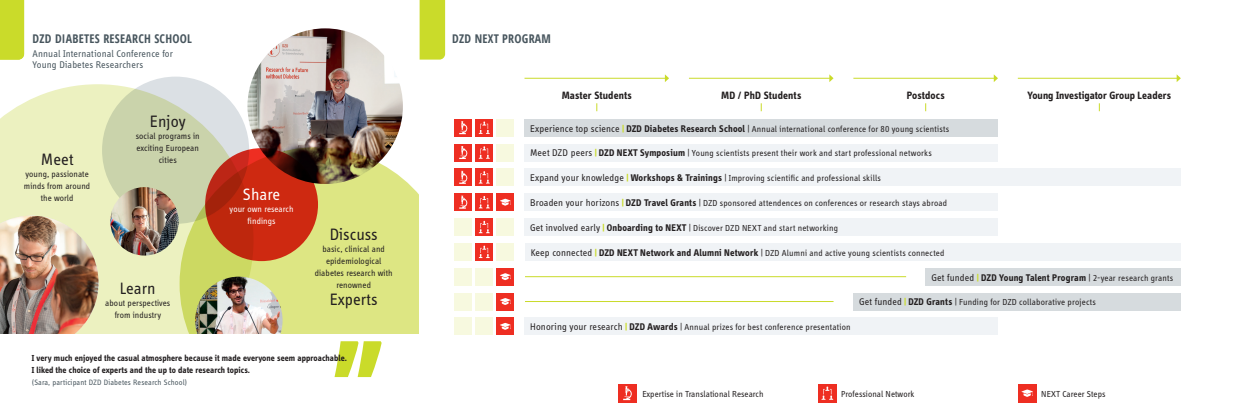
<style>
.page{position:relative;width:1256px;height:420px;background:#fff}
.page>*{position:absolute;margin:0;border:0;box-sizing:border-box;transform-origin:0 0}
.t1{font:17px "Info Display OT";letter-spacing:.005em;color:#231f20}
.t2{font:17px "Info Display OT";letter-spacing:.005em;color:#fff}
.Zwischnénseite_Subhe{font:700 12px "Open Sans Condensed";letter-spacing:.02em;color:#48565e}
.t3{font:700 11px "Info Display OT";letter-spacing:.01em;color:#231f20}
.t4{font:10px "Info Display OT";letter-spacing:.01em;color:#48565e}
.t5{font:700 10px "Info Display OT";letter-spacing:.015em;color:#231f20}
.t6{font:9px/12px "Info Display OT";letter-spacing:.01em;color:#231f20;text-align:center}
.t7{font:700 9px "Info Display OT";letter-spacing:.01em;color:#231f20}
.t8{font:9px/12px "Info Display OT";letter-spacing:.01em;color:#fff;text-align:center}
.Zwischnénseite_Subhe-2{font:8px "Info Display OT";letter-spacing:.015em;color:#48565e}
.s1{font-size:10px}
.s2{font-weight:700;font-size:10px;color:#cadb2a}
.s3{font-weight:700;font-size:10px}
.s4{font-weight:400}
.s5{color:#cadb2a}
.s6{font-weight:400;font-size:9px}
</style>
<div class="page">
<div style="left:180px;top:147px;width:272px;height:273px;background:#dde683;border-radius:50%"></div>
<svg style="left:0;top:84px;width:253px;height:250px;background:#e8eeb7"></svg>
<svg style="left:102px;top:77px;width:147px;height:147px;background:#ced6b9"></svg>
<svg style="left:205px;top:148px;width:113px;height:113px;background:#c62811"></svg>
<img style="left:0;top:215px;width:99px;height:119px">
<img style="left:195px;top:276px;width:88px;height:88px;border-radius:44px">
<img style="left:247px;top:28px;width:156px;height:156px;border-radius:78px">
<img style="left:110px;top:187px;width:69px;height:68px;border-radius:34px">
<svg style="left:0;top:0;width:24px;height:60px"></svg>
<div style="left:0;top:334px;width:420px;height:86px;background:#fff"></div>
<div style="left:419px;top:0;width:77px;height:420px;background:#fff"></div>
<hr style="left:524px;top:78px;width:141px;height:1px;background:#cadb2a">
<svg style="left:665px;top:74px;width:4px;height:8px"></svg>
<hr style="left:689px;top:78px;width:141px;height:1px;background:#cadb2a">
<svg style="left:829px;top:74px;width:4px;height:8px"></svg>
<hr style="left:853px;top:78px;width:141px;height:1px;background:#cadb2a">
<svg style="left:994px;top:74px;width:4px;height:8px"></svg>
<hr style="left:1018px;top:78px;width:159px;height:1px;background:#cadb2a">
<svg style="left:1176px;top:74px;width:5px;height:8px"></svg>
<svg style="left:334px;top:341px;width:48px;height:36px"></svg>
<div style="left:1018px;top:384px;width:18px;height:18px;background:#ee2e22"></div>
<svg style="left:1021px;top:389px;width:12px;height:7px"></svg>
<div style="left:818px;top:384px;width:18px;height:18px;background:#ee2e22"></div>
<svg style="left:822px;top:386px;width:11px;height:13px"></svg>
<div style="left:618px;top:384px;width:18px;height:18px;background:#ee2e22"></div>
<svg style="left:623px;top:386px;width:9px;height:14px"></svg>
<div style="left:524px;top:193px;width:474px;height:17px;background:#f0f3f6"></div>
<div style="left:476px;top:193px;width:17px;height:17px;background:#ee2e22"></div>
<svg style="left:479px;top:196px;width:11px;height:12px"></svg>
<div style="left:455px;top:193px;width:17px;height:17px;background:#ee2e22"></div>
<svg style="left:459px;top:195px;width:8px;height:13px"></svg>
<div style="left:497px;top:193px;width:17px;height:17px;background:#ee2e22"></div>
<svg style="left:500px;top:199px;width:11px;height:6px"></svg>
<hr style="left:525px;top:301px;width:308px;height:1px;background:#cadb2a">
<div style="left:853px;top:293px;width:328px;height:17px;background:#d6dbde"></div>
<div style="left:497px;top:293px;width:17px;height:17px;background:#ee2e22"></div>
<svg style="left:500px;top:298px;width:11px;height:7px"></svg>
<hr style="left:525px;top:276px;width:381px;height:1px;background:#cadb2a">
<div style="left:926px;top:268px;width:255px;height:17px;background:#d6dbde"></div>
<div style="left:497px;top:268px;width:17px;height:17px;background:#ee2e22"></div>
<svg style="left:500px;top:273px;width:11px;height:7px"></svg>
<div style="left:524px;top:317px;width:474px;height:17px;background:#f0f3f6"></div>
<div style="left:497px;top:317px;width:17px;height:17px;background:#ee2e22"></div>
<svg style="left:500px;top:323px;width:11px;height:6px"></svg>
<div style="left:524px;top:218px;width:474px;height:17px;background:#f0f3f6"></div>
<div style="left:476px;top:218px;width:17px;height:17px;background:#ee2e22"></div>
<svg style="left:479px;top:221px;width:11px;height:12px"></svg>
<div style="left:525px;top:243px;width:656px;height:17px;background:#f0f3f6"></div>
<div style="left:476px;top:243px;width:17px;height:17px;background:#ee2e22"></div>
<svg style="left:479px;top:245px;width:11px;height:13px"></svg>
<div style="left:524px;top:169px;width:657px;height:17px;background:#f0f3f6"></div>
<div style="left:476px;top:169px;width:17px;height:17px;background:#ee2e22"></div>
<svg style="left:479px;top:171px;width:11px;height:12px"></svg>
<div style="left:455px;top:169px;width:17px;height:17px;background:#ee2e22"></div>
<svg style="left:459px;top:171px;width:8px;height:13px"></svg>
<div style="left:524px;top:144px;width:474px;height:17px;background:#f0f3f6"></div>
<div style="left:476px;top:144px;width:17px;height:17px;background:#ee2e22"></div>
<svg style="left:479px;top:146px;width:11px;height:13px"></svg>
<div style="left:455px;top:144px;width:17px;height:17px;background:#ee2e22"></div>
<svg style="left:459px;top:146px;width:8px;height:13px"></svg>
<div style="left:524px;top:119px;width:474px;height:17px;background:#d6dbde"></div>
<div style="left:476px;top:119px;width:17px;height:17px;background:#ee2e22"></div>
<svg style="left:479px;top:121px;width:11px;height:13px"></svg>
<div style="left:455px;top:119px;width:17px;height:17px;background:#ee2e22"></div>
<svg style="left:459px;top:121px;width:8px;height:13px"></svg>
<div style="left:476px;top:293px;width:17px;height:17px;background:#f7f9df"></div>
<div style="left:455px;top:293px;width:17px;height:17px;background:#f7f9df"></div>
<div style="left:476px;top:268px;width:17px;height:17px;background:#f7f9df"></div>
<div style="left:455px;top:268px;width:17px;height:17px;background:#f7f9df"></div>
<div style="left:476px;top:317px;width:17px;height:17px;background:#f7f9df"></div>
<div style="left:455px;top:317px;width:17px;height:17px;background:#f7f9df"></div>
<div style="left:455px;top:218px;width:17px;height:17px;background:#f7f9df"></div>
<div style="left:497px;top:218px;width:17px;height:17px;background:#f7f9df"></div>
<div style="left:455px;top:243px;width:17px;height:17px;background:#f7f9df"></div>
<div style="left:497px;top:243px;width:17px;height:17px;background:#f7f9df"></div>
<div style="left:497px;top:169px;width:17px;height:17px;background:#f7f9df"></div>
<div style="left:497px;top:144px;width:17px;height:17px;background:#f7f9df"></div>
<div style="left:497px;top:119px;width:17px;height:17px;background:#f7f9df"></div>
<svg style="left:420px;top:0;width:25px;height:60px"></svg>
<p class="Zwischnénseite_Subhe" style="left:33px;top:30px;width:161px">DZD DIABETES RESEARCH SCHOOL</p>
<p class="Zwischnénseite_Subhe" style="left:452px;top:30px;width:100px">DZD NEXT PROGRAM</p>
<p class="t4" style="left:33px;top:47px;width:142px">Annual International Conference for</p>
<p class="t4" style="left:33px;top:58px;width:112px">Young Diabetes Researchers</p>
<p class="t1" style="left:41px;top:149px;width:34px">Meet</p>
<p class="t6" style="left:24px;top:168px;width:68px">young, passionate minds from around the world</p>
<p class="t1" style="left:150px;top:111px;width:37px">Enjoy</p>
<p class="t6" style="left:136px;top:130px;width:66px">social programs in exciting European cities</p>
<p class="t1" style="left:120px;top:278px;width:37px">Learn</p>
<p class="t6" style="left:105px;top:297px;width:66px">about perspectives from industry</p>
<p class="t2" style="left:243px;top:184px;width:39px">Share</p>
<p class="t8" style="left:230px;top:202px;width:65px">your own research findings</p>
<p class="t1" style="left:330px;top:224px;width:49px">Discuss</p>
<p class="t6" style="left:315px;top:242px;width:80px">basic, clinical and epidemiological diabetes research with renowned</p>
<p class="t1" style="left:330px;top:289px;width:49px">Experts</p>
<p class="t7" style="left:32px;top:352px;width:316px">I very much enjoyed the casual atmosphere because it made everyone seem approachable.</p>
<p class="t7" style="left:32px;top:364px;width:220px">I liked the choice of experts and the up to date research topics.</p>
<p class="Zwischnénseite_Subhe-2" style="left:32px;top:377px;width:157px">(Sara, participant DZD Diabetes Research School)</p>
<p class="t3" style="left:562px;top:88px;width:72px">Master Students</p>
<p class="t3" style="left:721px;top:88px;width:82px">MD / PhD Students</p>
<p class="t3" style="left:907px;top:88px;width:39px">Postdocs</p>
<p class="t3" style="left:1027px;top:88px;width:145px">Young Investigator Group Leaders</p>
<p class="t6" style="left:530px;top:122px;width:421px"><span class="s1">Experience top science</span> <span class="s2">|</span> <span class="s3">DZD Diabetes Research School</span> <span class="s1">|</span> Annual international conference for 80 young scientists</p>
<p class="t6" style="left:530px;top:147px;width:403px"><span class="s1">Meet DZD peers</span> <span class="s2">|</span> <span class="s3">DZD NEXT Symposium</span> <span class="s1">|</span> Young scientists present their work and start professional networks</p>
<p class="t6" style="left:530px;top:172px;width:352px"><span class="s1">Expand your knowledge</span> <span class="s2">|</span> <span class="s3">Workshops &amp; Trainings</span> <span class="s1">|</span> Improving scientific and professional skills</p>
<p class="t6" style="left:530px;top:197px;width:418px"><span class="s1">Broaden your horizons</span> <span class="s2">|</span> <span class="s3">DZD Travel Grants</span> <span class="s1">|</span> DZD sponsored attendences on conferences or research stays abroad</p>
<p class="t6" style="left:530px;top:221px;width:309px"><span class="s1">Get involved early</span> <span class="s2">|</span> <span class="s3">Onboarding to NEXT</span> <span class="s1">|</span> Discover DZD NEXT and start networking</p>
<p class="t6" style="left:531px;top:246px;width:415px"><span class="s1">Keep connected</span> <span class="s2">|</span> <span class="s3">DZD NEXT Network and Alumni Network</span> <span class="s1">|</span> DZD Alumni and active young scientists connected</p>
<p class="t5" style="left:931px;top:271px;width:243px"><span class="s4">Get funded</span> <span class="s5">|</span> DZD Young Talent Program <span class="s4">|</span> <span class="s6">2-year research grants</span></p>
<p class="t6" style="left:530px;top:321px;width:322px"><span class="s1">Honoring your research</span> <span class="s2">|</span> <span class="s3">DZD Awards</span> <span class="s1">|</span> Annual prizes for best conference presentation</p>
<p class="t6" style="left:859px;top:296px;width:238px"><span class="s1">Get funded</span> <span class="s2">|</span> <span class="s3">DZD Grants</span> <span class="s1">|</span> Funding for DZD collaborative projects</p>
<p class="t6" style="left:642px;top:387px;width:123px">Expertise in Translational Research</p>
<p class="t6" style="left:841px;top:387px;width:75px">Professional Network</p>
<p class="t6" style="left:1041px;top:387px;width:66px">NEXT Career Steps</p>
</div>
